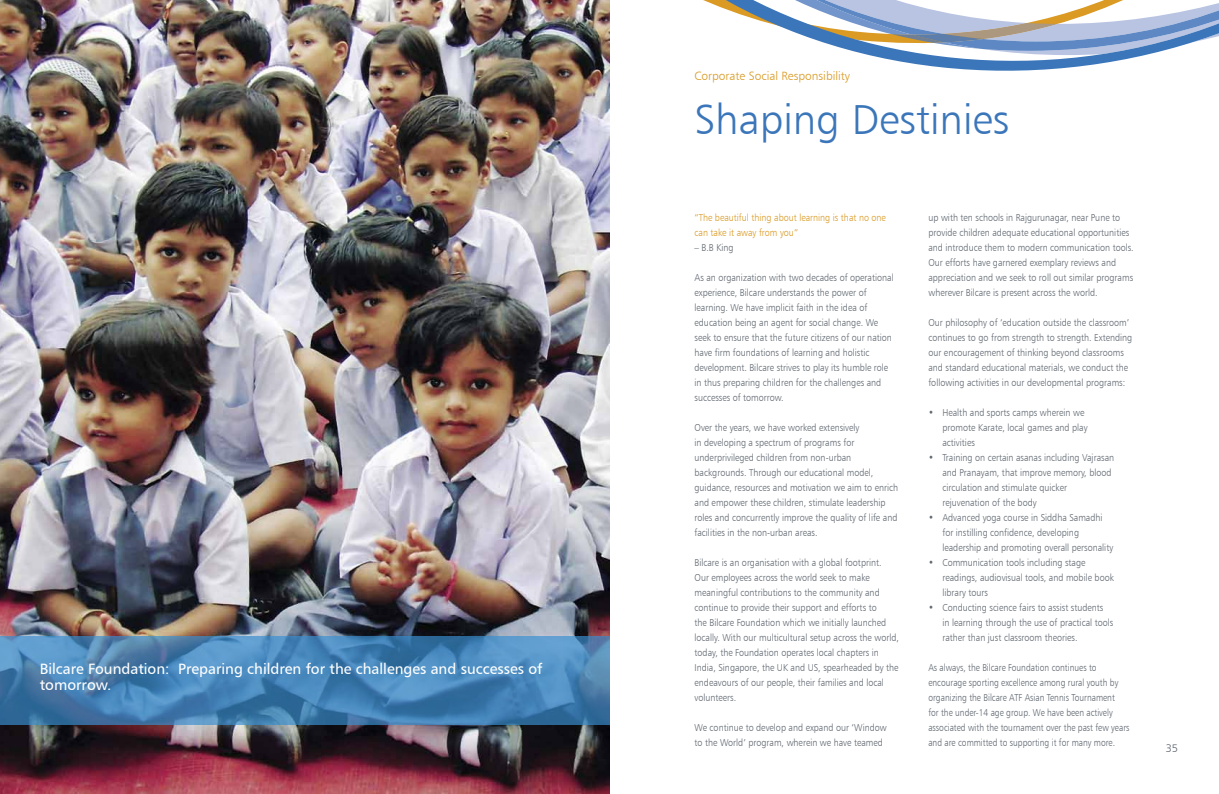
<style>
.page{position:relative;width:1219px;height:794px;background:#fff}
.page>*{position:absolute;margin:0;border:0;box-sizing:border-box;transform-origin:0 0}
.t1{font:42px "Humanist 777 BT Light B";color:#3b76ba}
.t2{font:15px/16.5px "Humanist 777 BT Roman B";color:#fff}
.t3{font:12px "Humanist 777 BT Light B";color:#da9a23}
.t4{font:11px "Humanist 777 BT Light B";color:#606871}
.t5{font:10px/15px "Humanist 777 BT Light B";color:#606871;scale:.9 1}
.t6{font:10px/15px "Humanist 777 BT Light B";color:#606871;scale:.85 1}
.t7{font:10px/15px "Humanist 777 BT Light B";color:#da9a23;scale:.9 1}
</style>
<div class="page">
<svg style="left:703px;top:0;width:442px;height:71px"></svg>
<svg style="left:767px;top:0;width:452px;height:55px"></svg>
<img style="left:0;top:0;width:610px;height:794px">
<svg style="left:0;top:636px;width:610px;height:89px;background:#4782b3"></svg>
<h2 class="t2" style="left:40px;top:660px;width:504px">Bilcare Foundation: Preparing children for the challenges and successes of tomorrow.</h2>
<p class="t3" style="left:694px;top:68px;width:157px">Corporate Social Responsibility</p>
<h1 class="t1" style="left:694px;top:94px;width:316px">Shaping Destinies</h1>
<p class="t7" style="left:694px;top:210px;width:214px">“The beautiful thing about learning is that no one can take it away from you”</p>
<p class="t5" style="left:694px;top:240px;width:45px">– B.B King</p>
<p class="t5" style="left:694px;top:270px;width:223px">As an organization with two decades of operational experience, Bilcare understands the power of learning. We have implicit faith in the idea of education being an agent for social change. We seek to ensure that the future citizens of our nation have firm foundations of learning and holistic development. Bilcare strives to play its humble role in thus preparing children for the challenges and successes of tomorrow.</p>
<p class="t5" style="left:694px;top:420px;width:228px">Over the years, we have worked extensively<br>in developing a spectrum of programs for underprivileged children from non-urban backgrounds. Through our educational model, guidance, resources and motivation we aim to enrich and empower these children, stimulate leadership roles and concurrently improve the quality of life and facilities in the non-urban areas.</p>
<p class="t5" style="left:694px;top:555px;width:229px">Bilcare is an organisation with a global footprint.<br>Our employees across the world seek to make meaningful contributions to the community and continue to provide their support and efforts to<br>the Bilcare Foundation which we initially launched locally. With our multicultural setup across the world, today, the Foundation operates local chapters in India, Singapore, the UK and US, spearheaded by the endeavours of our people, their families and local volunteers.</p>
<p class="t5" style="left:694px;top:720px;width:215px">We continue to develop and expand our ‘Window to the World’ program, wherein we have teamed</p>
<p class="t5" style="left:928px;top:210px;width:230px">up with ten schools in Rajgurunagar, near Pune to provide children adequate educational opportunities and introduce them to modern communication tools.<br>Our efforts have garnered exemplary reviews and appreciation and we seek to roll out similar programs wherever Bilcare is present across the world.</p>
<p class="t5" style="left:928px;top:315px;width:228px">Our philosophy of ‘education outside the classroom’ continues to go from strength to strength. Extending our encouragement of thinking beyond classrooms and standard educational materials, we conduct the following activities in our developmental programs:</p>
<p class="t5" style="left:942px;top:405px;width:163px;text-indent:-14px">• Health and sports camps wherein we promote Karate, local games and play activities</p>
<p class="t5" style="left:942px;top:450px;width:192px;text-indent:-14px">• Training on certain asanas including Vajrasan and Pranayam, that improve memory, blood circulation and stimulate quicker rejuvenation of the body</p>
<p class="t5" style="left:942px;top:510px;width:191px;text-indent:-14px">• Advanced yoga course in Siddha Samadhi for instilling confidence, developing leadership and promoting overall personality</p>
<p class="t5" style="left:942px;top:555px;width:192px;text-indent:-14px">• Communication tools including stage readings, audiovisual tools, and mobile book library tours</p>
<p class="t5" style="left:942px;top:600px;width:191px;text-indent:-14px">• Conducting science fairs to assist students<br>in learning through the use of practical tools rather than just classroom theories.</p>
<p class="t6" style="left:928px;top:660px;width:238px">As always, the Bilcare Foundation continues to encourage sporting excellence among rural youth by organizing the Bilcare ATF Asian Tennis Tournament<br>for the under-14 age group. We have been actively associated with the tournament over the past few years and are committed to supporting it for many more.</p>
<p class="t4" style="left:1166px;top:741px;width:14px">35</p>
</div>
